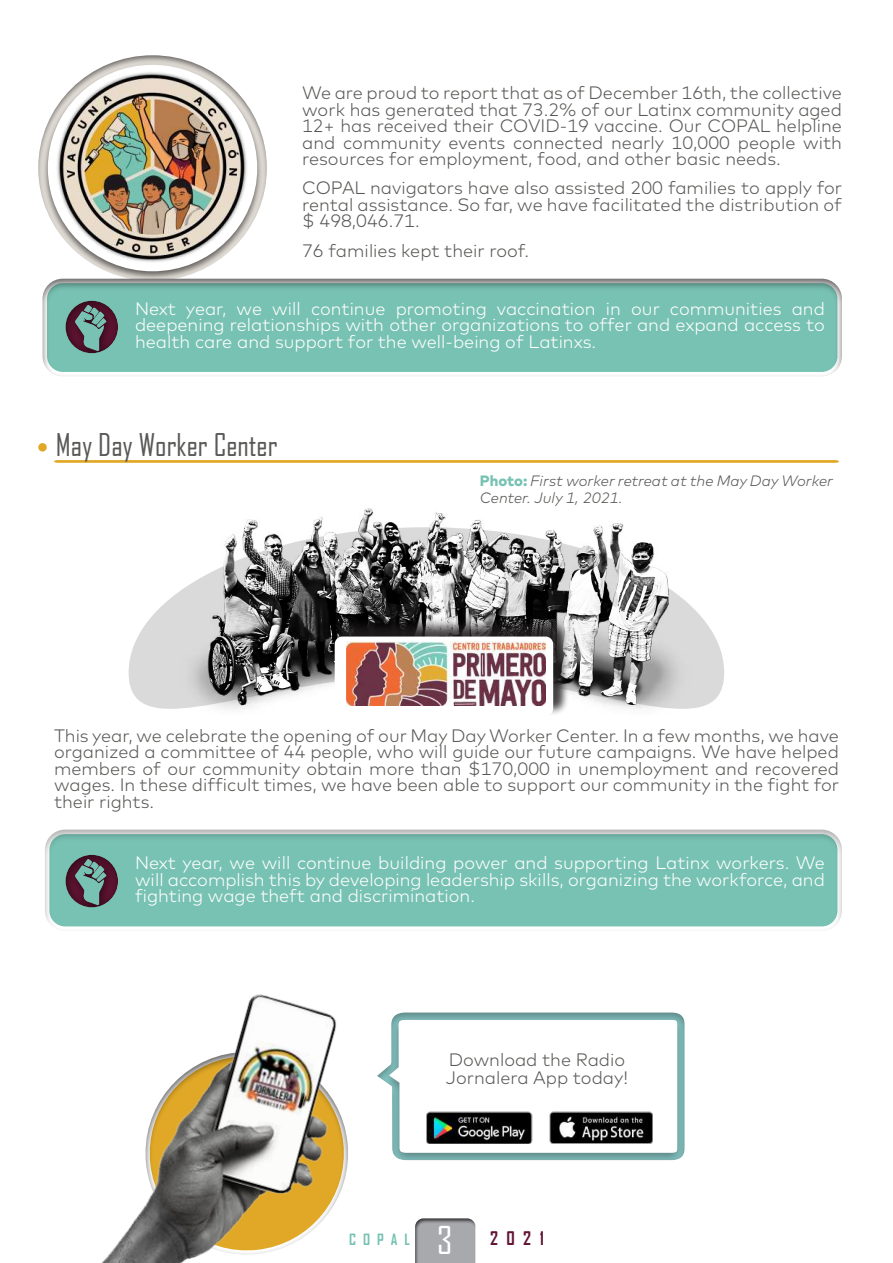
<style>
.page{position:relative;width:893px;height:1263px;background:#fff}
.page>*{position:absolute;margin:0;border:0;box-sizing:border-box;transform-origin:0 0}
.t1{font:36.75px "Agency FB";color:#fff}
.t2{font:30px "Agency FB";color:#595957}
.t3{font:300 18px/16.5px "Mark";color:#595957;text-align:justify}
.t4{font:300 18px/16.5px "Mark";color:#fff;text-align:justify}
.t5{font:700 18px "Agency FB";color:#611433}
.t6{font:italic 300 15px/16.5px "Mark";color:#595957}
.t7{font:700 14.85px "Agency FB";letter-spacing:.47em;color:#78c2b3}
.s1{font-weight:800;font-style:normal;color:#78c2b3}
</style>
<div class="page">
<svg style="left:129px;top:596px;width:595px;height:113px;fill:#dadada"></svg>
<img style="left:174px;top:508px;width:539px;height:202px">
<div style="left:37px;top:53px;width:231px;height:229px;background:#231f20;opacity:.75"></div>
<div style="left:40px;top:279px;width:802px;height:100px;background:#231f20;opacity:.75"></div>
<div style="left:43px;top:829px;width:799px;height:104px;background:#231f20;opacity:.4"></div>
<div style="left:63px;top:299px;width:56px;height:56px;background:#231f20;opacity:.75"></div>
<div style="left:63px;top:853px;width:56px;height:56px;background:#231f20;opacity:.75"></div>
<div style="left:376px;top:1010px;width:311px;height:151px;background:#231f20;opacity:.4"></div>
<img style="left:53px;top:856px;width:430px;height:407px">
<img style="left:427px;top:1106px;width:226px;height:37px">
<svg style="left:54px;top:460px;width:785px;height:3px;background:#e2af39"></svg>
<div style="left:38px;top:443px;width:9px;height:9px;background:#e0a826;border-radius:50%"></div>
<div style="left:334px;top:616px;width:233px;height:93px;background:#231f20;opacity:.35"></div>
<div style="left:335px;top:636px;width:218px;height:80px;background:#fff;border-radius:8px"></div>
<img style="left:347px;top:642px;width:198px;height:64px">
<div style="left:415px;top:1216px;width:63px;height:47px;background:#231f20;opacity:.75"></div>
<p class="t3" style="left:302px;top:85px;width:541px">We are proud to report that as of December 16th, the collective work has generated that 73.2% of our Latinx community aged 12+ has received their COVID-19 vaccine. Our COPAL helpline and community events connected nearly 10,000 people with resources for employment, food, and other basic needs.</p>
<p class="t3" style="left:302px;top:180px;width:541px">COPAL navigators have also assisted 200 families to apply for rental assistance. So far, we have facilitated the distribution of $ 498,046.71.</p>
<p class="t3" style="left:302px;top:242px;width:228px">76 families kept their roof.</p>
<p class="t4" style="left:135px;top:300px;width:691px">Next year, we will continue promoting vaccination in our communities and deepening relationships with other organizations to offer and expand access to health care and support for the well-being of Latinxs.</p>
<h2 class="t2" style="left:56px;top:427px;width:223px">May Day Worker Center</h2>
<p class="t6" style="left:480px;top:473px;width:355px"><span class="s1">Photo:</span> First worker retreat at the May Day Worker<br>Center. July 1, 2021.</p>
<p class="t3" style="left:54px;top:727px;width:787px">This year, we celebrate the opening of our May Day Worker Center. In a few months, we have organized a committee of 44 people, who will guide our future campaigns. We have helped members of our community obtain more than $170,000 in unemployment and recovered wages. In these difficult times, we have been able to support our community in the fight for their rights.</p>
<p class="t4" style="left:135px;top:855px;width:691px">Next year, we will continue building power and supporting Latinx workers. We will accomplish this by developing leadership skills, organizing the workforce, and fighting wage theft and discrimination.</p>
<p class="t3" style="left:446px;top:1051px;width:184px;line-height:18px">Download the Radio<br>Jornalera App today!</p>
<h1 class="t1" style="left:437px;top:1218px;width:17px">3</h1>
<p class="t7" style="left:349px;top:1230px;width:62px">COPAL</p>
<p class="t5" style="left:490px;top:1227px;width:55px">2021</p>
</div>
